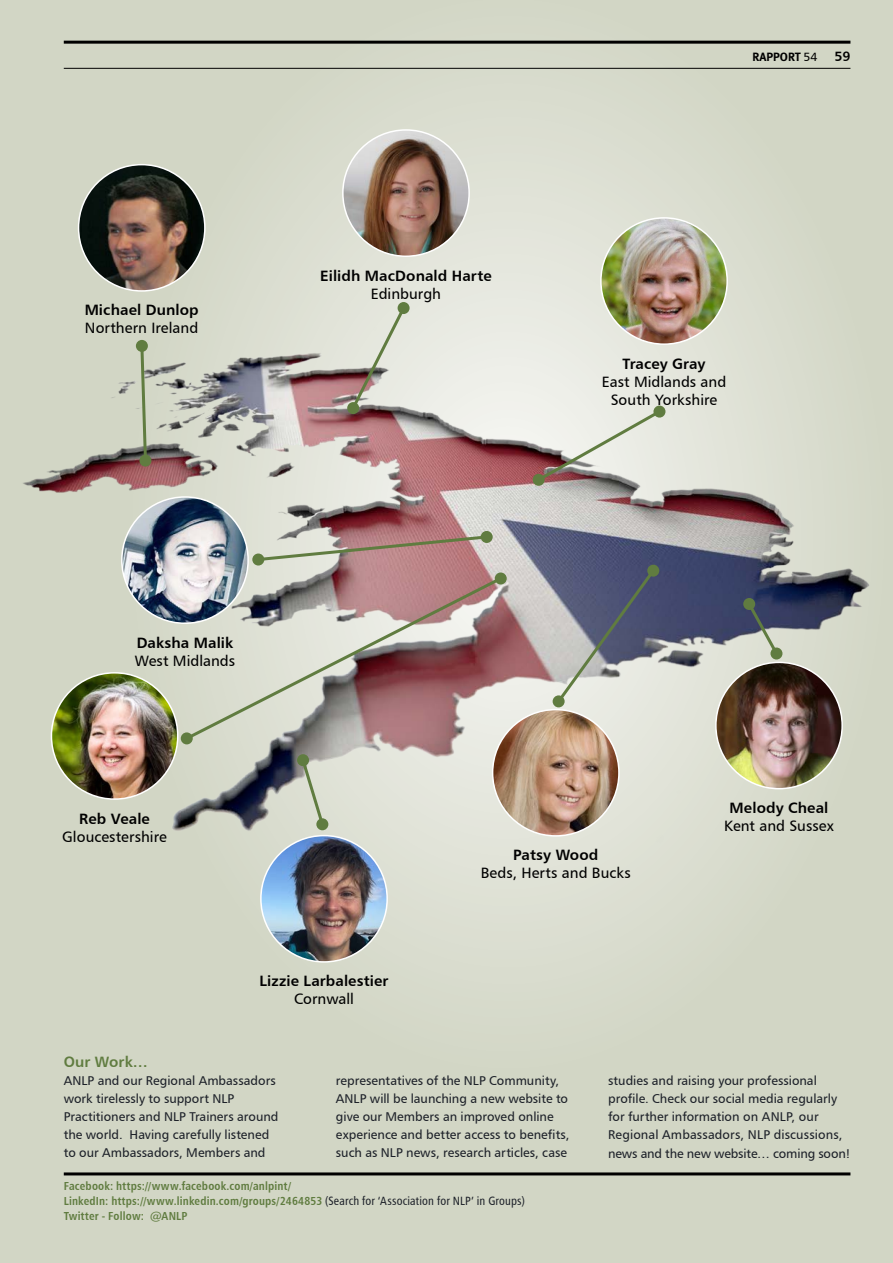
<style>
.page{position:relative;width:893px;height:1263px;background:#d2d6c5}
.page>*{position:absolute;margin:0;border:0;box-sizing:border-box;transform-origin:0 0}
.t1{font:15px/18px "Humanist 777 BT Roman B";letter-spacing:.005em;color:#000;text-align:center}
.t2{font:15px "Humanist 777 BT Bold B";letter-spacing:.005em;color:#000}
.t3{font:15px "Humanist 777 BT Bold B";letter-spacing:.005em;color:#607c40}
.t4{font:13.5px "Humanist 777 BT Bold B";color:#000}
.t5{font:12.75px/18px "Humanist 777 BT Roman B";color:#1d2129}
.t6{font:700 12px "Meta";color:#000}
.t7{font:11.7px/15px "Humanist 777 BT Bold Condensed B";letter-spacing:.015em;color:#607c40}
.s1{font-family:"Humanist 777 BT Roman B";font-weight:400}
.s2{font-family:"Humanist 777 BT Roman Condensed B";font-size:12px;color:#1d2129}
</style>
<div class="page">
<img style="left:343px;top:130px;width:126px;height:126px;border-radius:63px">
<img style="left:79px;top:165px;width:126px;height:126px;border-radius:63px">
<img style="left:261px;top:836px;width:126px;height:126px;border-radius:63px">
<img style="left:23px;top:214px;width:846px;height:677px">
<hr style="left:64px;top:41px;width:786px;height:3px;background:#000">
<hr style="left:64px;top:68px;width:786px;height:1px;background:#000">
<hr style="left:64px;top:1172px;width:786px;height:3px;background:#000">
<svg style="left:139px;top:343px;width:10px;height:121px"></svg>
<div style="left:136px;top:340px;width:12px;height:12px;background:#607c40;border-radius:50%"></div>
<div style="left:139px;top:455px;width:12px;height:12px;background:#607c40;border-radius:50%"></div>
<svg style="left:554px;top:566px;width:103px;height:140px;background:#8b8f9c"></svg>
<div style="left:647px;top:565px;width:12px;height:12px;background:#607c40;border-radius:50%"></div>
<div style="left:553px;top:695px;width:12px;height:12px;background:#607c40;border-radius:50%"></div>
<svg style="left:299px;top:756px;width:27px;height:72px"></svg>
<div style="left:297px;top:754px;width:12px;height:12px;background:#607c40;border-radius:50%"></div>
<div style="left:316px;top:818px;width:12px;height:12px;background:#607c40;border-radius:50%"></div>
<svg style="left:535px;top:407px;width:129px;height:77px;background:#d2cec7"></svg>
<div style="left:653px;top:406px;width:12px;height:12px;background:#607c40;border-radius:50%"></div>
<div style="left:533px;top:474px;width:12px;height:12px;background:#607c40;border-radius:50%"></div>
<svg style="left:255px;top:534px;width:235px;height:29px;background:#bda29b"></svg>
<div style="left:481px;top:531px;width:12px;height:12px;background:#607c40;border-radius:50%"></div>
<div style="left:252px;top:553px;width:12px;height:12px;background:#607c40;border-radius:50%"></div>
<svg style="left:183px;top:574px;width:322px;height:168px"></svg>
<div style="left:495px;top:572px;width:12px;height:12px;background:#607c40;border-radius:50%"></div>
<div style="left:181px;top:732px;width:12px;height:12px;background:#607c40;border-radius:50%"></div>
<svg style="left:349px;top:304px;width:59px;height:108px;background:#cecdc3"></svg>
<div style="left:398px;top:302px;width:12px;height:12px;background:#607c40;border-radius:50%"></div>
<div style="left:347px;top:402px;width:12px;height:12px;background:#607c40;border-radius:50%"></div>
<svg style="left:745px;top:600px;width:36px;height:58px"></svg>
<div style="left:743px;top:598px;width:12px;height:12px;background:#607c40;border-radius:50%"></div>
<div style="left:770px;top:647px;width:12px;height:12px;background:#607c40;border-radius:50%"></div>
<p class="t2" style="left:85px;top:301px;width:116px">Michael Dunlop</p>
<p class="t1" style="left:85px;top:319px;width:115px">Northern Ireland</p>
<p class="t2" style="left:320px;top:266px;width:173px">Eilidh MacDonald Harte</p>
<p class="t1" style="left:371px;top:284px;width:72px">Edinburgh</p>
<p class="t6" style="left:752px;top:50px;width:66px">RApport <span class="s1">54</span></p>
<p class="t4" style="left:834px;top:48px;width:18px">59</p>
<p class="t2" style="left:623px;top:354px;width:84px">Tracey Gray</p>
<p class="t1" style="left:602px;top:372px;width:126px">East Midlands and<br>South Yorkshire</p>
<p class="t2" style="left:137px;top:633px;width:98px">Daksha Malik</p>
<p class="t1" style="left:135px;top:651px;width:102px">West Midlands</p>
<p class="t2" style="left:79px;top:809px;width:72px">Reb Veale</p>
<p class="t1" style="left:62px;top:827px;width:106px">Gloucestershire</p>
<p class="t3" style="left:64px;top:1053px;width:86px">Our Work…</p>
<p class="t2" style="left:260px;top:972px;width:130px">Lizzie Larbalestier</p>
<p class="t1" style="left:294px;top:990px;width:61px">Cornwall</p>
<p class="t2" style="left:513px;top:846px;width:87px">Patsy Wood</p>
<p class="t1" style="left:481px;top:864px;width:152px">Beds, Herts and Bucks</p>
<p class="t2" style="left:730px;top:798px;width:100px">Melody Cheal</p>
<p class="t1" style="left:724px;top:817px;width:111px">Kent and Sussex</p>
<p class="t5" style="left:64px;top:1072px;width:216px">ANLP and our Regional Ambassadors work tirelessly to support NLP Practitioners and NLP Trainers around the world. Having carefully listened to our Ambassadors, Members and</p>
<p class="t5" style="left:336px;top:1072px;width:235px">representatives of the NLP Community, ANLP will be launching a new website to give our Members an improved online experience and better access to benefits, such as NLP news, research articles, case</p>
<p class="t5" style="left:608px;top:1072px;width:244px">studies and raising your professional profile. Check our social media regularly for further information on ANLP, our Regional Ambassadors, NLP discussions, news and the new website… coming soon!</p>
<p class="t7" style="left:64px;top:1178px;width:462px">Facebook: https://www.facebook.com/anlpint/<br>LinkedIn: https://www.linkedin.com/groups/2464853 <span class="s2">(Search for ‘Association for NLP’ in Groups)<br></span>Twitter - Follow: @ANLP</p>
</div>
